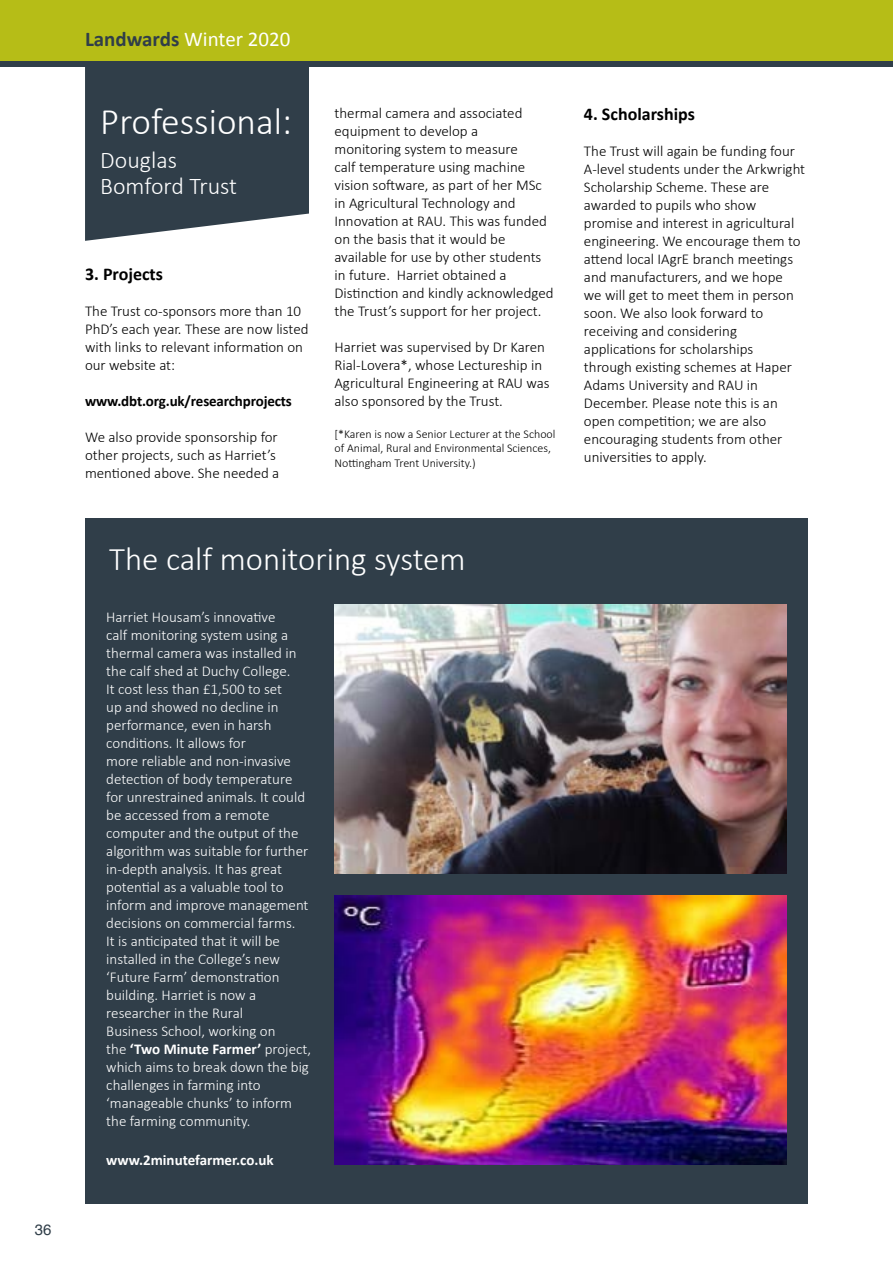
<style>
.page{position:relative;width:893px;height:1263px;background:#fff}
.page>*{position:absolute;margin:0;border:0;box-sizing:border-box;transform-origin:0 0}
.t1{font:300 37.5px "Calibri";color:#fff}
.t2{font:300 33px "Calibri";color:#fff}
.t3{font:300 24px/25.5px "Calibri";color:#fff}
.t4{font:21px "Calibri";color:#fff}
.t5{font:700 18px "Calibri";color:#000}
.t6{font:300 15px/18px "Calibri";color:#000}
.t7{font:300 15px/18px "Calibri";color:#fff}
.t8{font:700 15px "Calibri";letter-spacing:-.01em;color:#000}
.t9{font:700 15px "Calibri";color:#fff}
.t10{font:15px "Helvetica";color:#303e49}
.t11{font:300 12px/14.4px "Calibri";color:#000}
.s1{font-weight:700;color:#303e49}
.s2{font-weight:700}
</style>
<div class="page">
<div style="left:0;top:43px;width:893px;height:24px;background:#303e49"></div>
<div style="left:0;top:0;width:893px;height:61px;background:#b6bd17"></div>
<svg style="left:85px;top:67px;width:224px;height:174px;background:#404d57"></svg>
<div style="left:85px;top:518px;width:723px;height:685px;background:#303e49"></div>
<img style="left:334px;top:604px;width:453px;height:270px">
<img style="left:334px;top:896px;width:453px;height:268px">
<p class="t10" style="left:35px;top:1218px;width:18px">36</p>
<h3 class="t4" style="left:85px;top:26px;width:207px"><span class="s1">Landwards</span> Winter 2020</h3>
<h1 class="t1" style="left:100px;top:99px;width:193px">Professional:</h1>
<h3 class="t3" style="left:100px;top:147px;width:138px">Douglas<br>Bomford Trust</h3>
<p class="t5" style="left:85px;top:262px;width:80px">3. Projects</p>
<p class="t6" style="left:85px;top:301px;width:225px">The Trust co-sponsors more than 10<br>PhD’s each year. These are now listed with links to relevant information on our website at:</p>
<p class="t8" style="left:85px;top:391px;width:208px">www.dbt.org.uk/researchprojects</p>
<p class="t6" style="left:85px;top:427px;width:196px">We also provide sponsorship for other projects, such as Harriet’s mentioned above. She needed a</p>
<p class="t6" style="left:334px;top:103px;width:221px">thermal camera and associated equipment to develop a<br>monitoring system to measure<br>calf temperature using machine vision software, as part of her MSc in Agricultural Technology and<br>Innovation at RAU. This was funded on the basis that it would be available for use by other students in future. Harriet obtained a<br>Distinction and kindly acknowledged the Trust’s support for her project.</p>
<p class="t6" style="left:334px;top:337px;width:217px">Harriet was supervised by Dr Karen Rial-Lovera*, whose Lectureship in Agricultural Engineering at RAU was also sponsored by the Trust.</p>
<p class="t11" style="left:334px;top:426px;width:223px">[*Karen is now a Senior Lecturer at the School of Animal, Rural and Environmental Sciences,<br>Nottingham Trent University.)</p>
<h2 class="t2" style="left:109px;top:538px;width:358px">The calf monitoring system</h2>
<p class="t7" style="left:106px;top:607px;width:206px">Harriet Housam’s innovative<br>calf monitoring system using a thermal camera was installed in the calf shed at Duchy College.<br>It cost less than £1,500 to set<br>up and showed no decline in performance, even in harsh conditions. It allows for<br>more reliable and non-invasive detection of body temperature for unrestrained animals. It could be accessed from a remote computer and the output of the algorithm was suitable for further in-depth analysis. It has great potential as a valuable tool to inform and improve management decisions on commercial farms.<br>It is anticipated that it will be installed in the College’s new ‘Future Farm’ demonstration building. Harriet is now a researcher in the Rural<br>Business School, working on<br>the <span class="s2">‘Two Minute Farmer’</span> project, which aims to break down the big challenges in farming into ‘manageable chunks’ to inform the farming community.</p>
<p class="t9" style="left:106px;top:1150px;width:169px">www.2minutefarmer.co.uk</p>
<p class="t5" style="left:584px;top:102px;width:112px">4. Scholarships</p>
<p class="t6" style="left:584px;top:141px;width:223px">The Trust will again be funding four<br>A-level students under the Arkwright<br>Scholarship Scheme. These are awarded to pupils who show promise and interest in agricultural engineering. We encourage them to attend local IAgrE branch meetings and manufacturers, and we hope<br>we will get to meet them in person soon. We also look forward to receiving and considering applications for scholarships<br>through existing schemes at Haper<br>Adams University and RAU in<br>December. Please note this is an open competition; we are also encouraging students from other universities to apply.</p>
</div>
